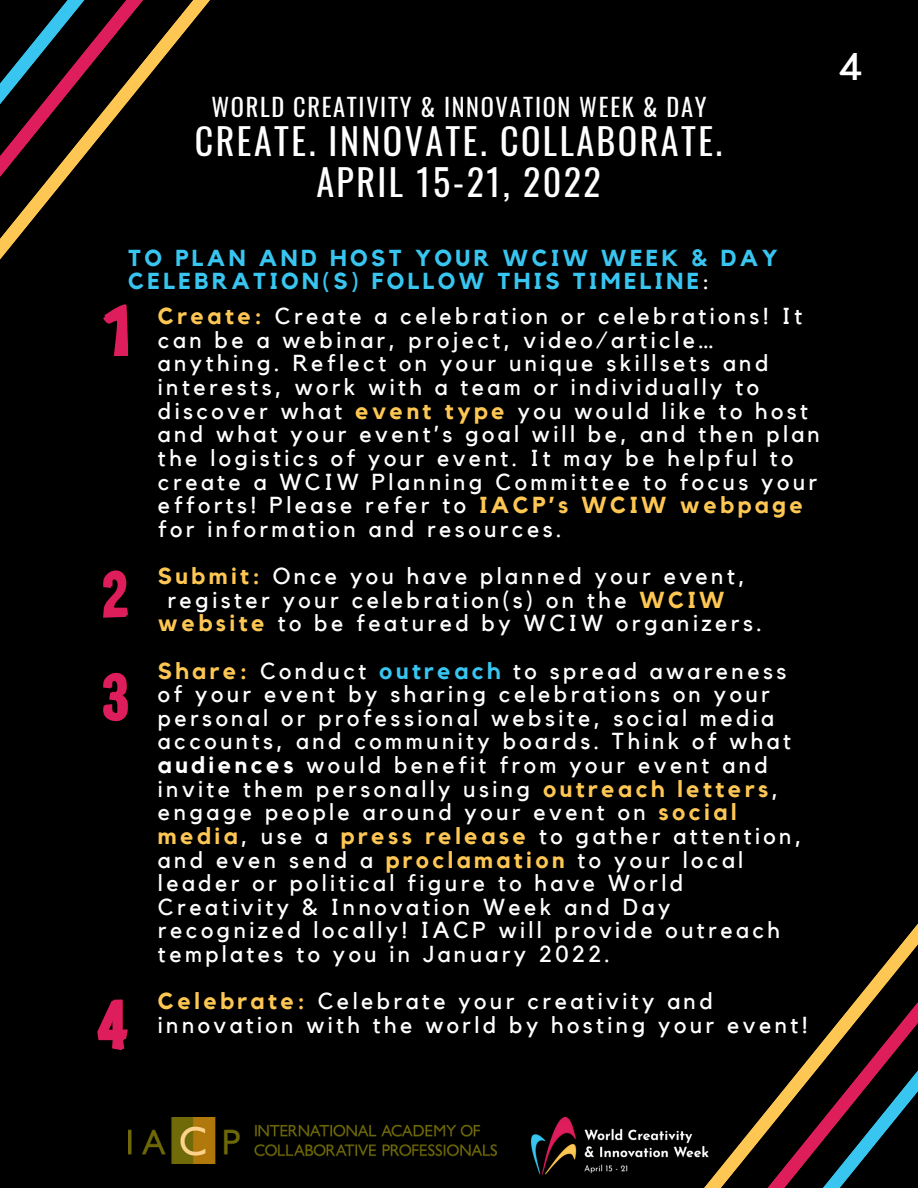
<style>
.page{position:relative;width:918px;height:1188px;background:#000}
.page>*{position:absolute;margin:0;border:0;box-sizing:border-box;transform-origin:0 0}
.t1{font:38.4px "Kollektif";color:#fff}
.t2{font:36px "Oswald";letter-spacing:.07em;color:#fff}
.t3{font:24.45px "Oswald";letter-spacing:.07em;color:#fff}
.t4{font:23.1px/23.7px "Kollektif";letter-spacing:.15em;color:#fff}
.t5{font:700 23.1px/23.2px "Kollektif";letter-spacing:.15em;color:#38c6f1}
.s1{font-weight:400;color:#fff}
.s2{font-weight:700;color:#fec753}
.s3{font-weight:700;color:#38c6f1}
.s4{font-weight:700}
</style>
<div class="page">
<svg style="left:0;top:0;width:210px;height:245px"></svg>
<svg style="left:704px;top:1145px;width:35px;height:43px"></svg>
<svg style="left:739px;top:923px;width:179px;height:265px"></svg>
<img style="left:531px;top:1117px;width:178px;height:57px">
<img style="left:128px;top:1117px;width:368px;height:46px">
<svg style="left:103px;top:570px;width:25px;height:48px"></svg>
<svg style="left:103px;top:673px;width:25px;height:48px"></svg>
<svg style="left:103px;top:304px;width:25px;height:52px"></svg>
<svg style="left:97px;top:1000px;width:31px;height:50px"></svg>
<p class="t3" style="left:211px;top:88px;width:497px">WORLD CREATIVITY &amp; INNOVATION WEEK &amp; DAY</p>
<p class="t2" style="left:195px;top:114px;width:529px">CREATE. INNOVATE. COLLABORATE.</p>
<p class="t2" style="left:316px;top:154px;width:286px">APRIL 15-21, 2022</p>
<p class="t5" style="left:128px;top:247px;width:651px">TO PLAN AND HOST YOUR WCIW WEEK &amp; DAY<br>CELEBRATION(S) FOLLOW THIS TIMELINE<span class="s1">:</span></p>
<p class="t4" style="left:158px;top:305px;width:663px"><span class="s2">Create:</span> Create a celebration or celebrations! It can be a webinar, project, video/article… anything. Reflect on your unique skillsets and interests, work with a team or individually to discover what <span class="s2">event type</span> you would like to host and what your event’s goal will be, and then plan the logistics of your event. It may be helpful to create a WCIW Planning Committee to focus your efforts! Please refer to <span class="s2">IACP’s WCIW webpage </span>for information and resources.</p>
<p class="t4" style="left:158px;top:565px;width:589px"><span class="s2">Submit:</span> Once you have planned your event,</p>
<p class="t4" style="left:167px;top:589px;width:559px">register your celebration(s) on the <span class="s2">WCIW</span></p>
<p class="t4" style="left:158px;top:612px;width:606px"><span class="s2">website</span> to be featured by WCIW organizers.</p>
<p class="t4" style="left:158px;top:660px;width:645px"><span class="s2">Share:</span> Conduct <span class="s3">outreach</span> to spread awareness of your event by sharing celebrations on your personal or professional website, social media accounts, and community boards. Think of what <span class="s4">audiences</span> would benefit from your event and invite them personally using <span class="s2">outreach letters</span>, engage people around your event on <span class="s2">social media</span>, use a <span class="s2">press release</span> to gather attention, and even send a <span class="s2">proclamation</span> to your local leader or political figure to have World Creativity &amp; Innovation Week and Day recognized locally! IACP will provide outreach templates to you in January 2022.</p>
<p class="t4" style="left:158px;top:990px;width:651px"><span class="s2">Celebrate:</span> Celebrate your creativity and innovation with the world by hosting your event!</p>
<p class="t1" style="left:838px;top:49px;width:26px">4</p>
</div>
